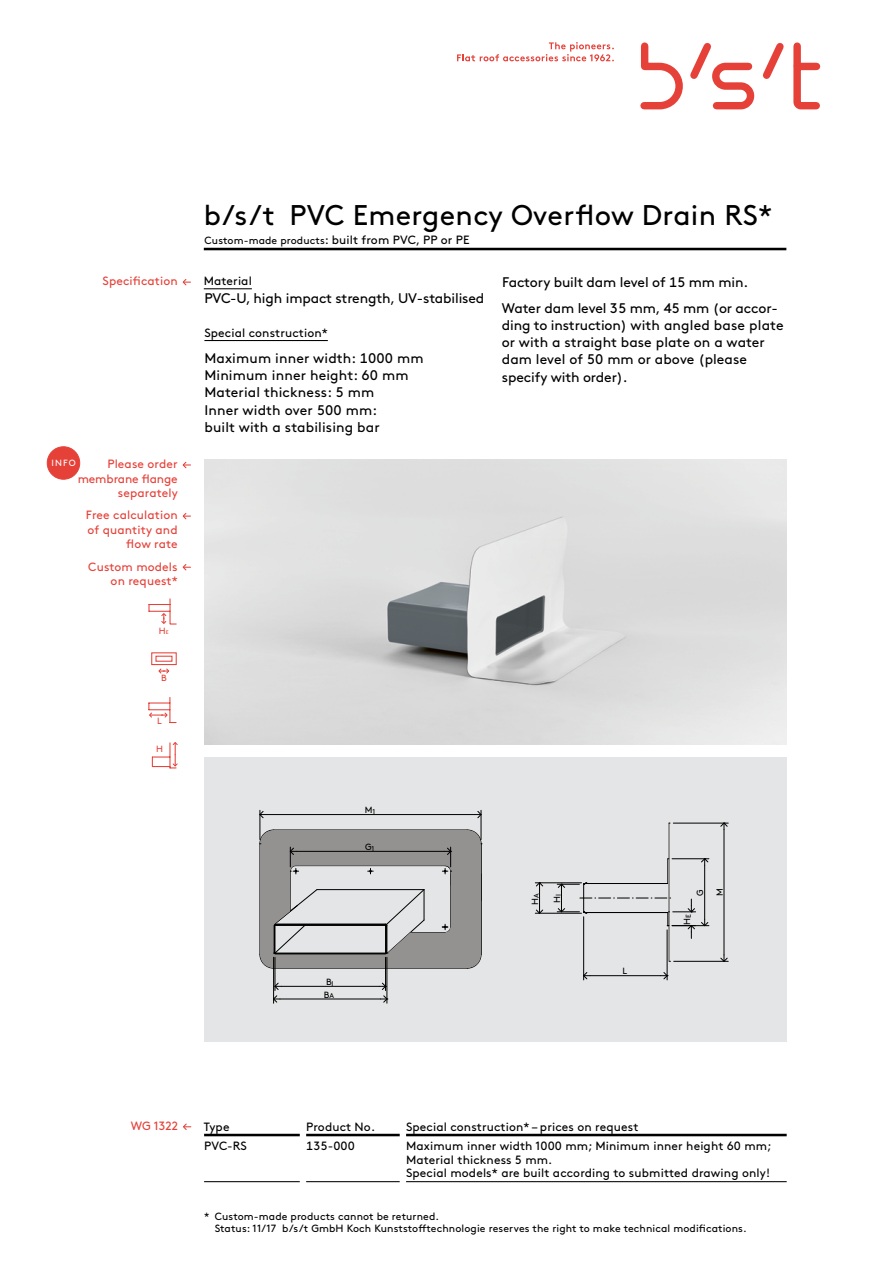
<style>
.page{position:relative;width:893px;height:1263px;background:#fff}
.page>*{position:absolute;margin:0;border:0;box-sizing:border-box;transform-origin:0 0}
.Head1_19_12_ohne_Unt{font:28.5px "Brown";letter-spacing:.01em;color:#000}
.Copy{font:13.95px/17.2px "Brown";letter-spacing:.005em;color:#000}
.Mini_6_5_8_5{font:12px/13.5px "Brown";letter-spacing:.01em;color:#000}
.Marginalie{font:12px/14.2px "Brown";letter-spacing:.01em;color:#e54139;text-align:right}
.Tabellencopy_Kopie{font:12px "Brown";letter-spacing:.01em;color:#000}
.Head2_8_12_mit_Unter{font:12px "Brown";letter-spacing:.01em;color:#000}
.Copy-2{font:12px "Brown";letter-spacing:.01em;color:#000}
.CopyHead{font:12px "Brown";letter-spacing:.01em;color:#000}
.Fussnoten{font:10.5px/12.8px "Brown";letter-spacing:.01em;color:#000}
.t1{font:9px/12.6px "Brown Pro";color:#000}
.t2{font:9px "Brown";color:#e54139}
.Marginalie-2{font:9px "Brown";color:#fff}
.s1{font-size:5.25px}
.s2{font-size:10.5px}
.s3{font-size:7.05px}
</style>
<div class="page">
<img style="left:204px;top:459px;width:583px;height:285px">
<svg style="left:640px;top:42px;width:181px;height:68px"></svg>
<svg style="left:457px;top:42px;width:157px;height:19px"></svg>
<div style="left:204px;top:757px;width:583px;height:285px;background:#e4e5e6"></div>
<hr style="left:275px;top:957px;width:1px;height:33px;background:#000">
<hr style="left:385px;top:957px;width:1px;height:33px;background:#000">
<hr style="left:281px;top:986px;width:98px;height:1px;background:#000">
<hr style="left:273px;top:957px;width:1px;height:46px;background:#000">
<hr style="left:387px;top:957px;width:1px;height:46px;background:#000">
<hr style="left:280px;top:999px;width:101px;height:1px;background:#000">
<svg style="left:273px;top:983px;width:8px;height:19px"></svg>
<svg style="left:379px;top:983px;width:9px;height:19px"></svg>
<svg style="left:259px;top:810px;width:223px;height:159px"></svg>
<hr style="left:668px;top:823px;width:1px;height:75px;background:#949290">
<hr style="left:669px;top:823px;width:1px;height:75px;background:#949290">
<hr style="left:668px;top:898px;width:1px;height:63px;background:#949290">
<hr style="left:669px;top:898px;width:1px;height:63px;background:#949290">
<hr style="left:535px;top:913px;width:46px;height:1px;background:#000">
<hr style="left:535px;top:882px;width:46px;height:1px;background:#000">
<svg style="left:536px;top:882px;width:7px;height:32px"></svg>
<hr style="left:583px;top:917px;width:1px;height:63px;background:#000">
<hr style="left:667px;top:930px;width:1px;height:50px;background:#000">
<hr style="left:590px;top:975px;width:71px;height:1px;background:#000">
<svg style="left:583px;top:972px;width:7px;height:7px"></svg>
<svg style="left:661px;top:972px;width:7px;height:7px"></svg>
<hr style="left:674px;top:961px;width:54px;height:1px;background:#000">
<hr style="left:673px;top:823px;width:55px;height:1px;background:#000">
<hr style="left:724px;top:829px;width:1px;height:126px;background:#000">
<svg style="left:720px;top:955px;width:8px;height:7px"></svg>
<svg style="left:720px;top:823px;width:8px;height:6px"></svg>
<hr style="left:672px;top:925px;width:37px;height:1px;background:#000">
<hr style="left:672px;top:858px;width:37px;height:1px;background:#000">
<svg style="left:557px;top:858px;width:151px;height:80px"></svg>
<hr style="left:204px;top:248px;width:582px;height:2px;background:#000">
<hr style="left:204px;top:288px;width:48px;height:1px;background:#000">
<hr style="left:204px;top:340px;width:124px;height:1px;background:#000">
<svg style="left:182px;top:279px;width:9px;height:7px"></svg>
<svg style="left:182px;top:461px;width:9px;height:8px"></svg>
<svg style="left:182px;top:513px;width:9px;height:7px"></svg>
<svg style="left:182px;top:564px;width:9px;height:7px"></svg>
<svg style="left:152px;top:742px;width:26px;height:26px"></svg>
<svg style="left:148px;top:697px;width:28px;height:26px"></svg>
<svg style="left:148px;top:598px;width:29px;height:27px"></svg>
<svg style="left:158px;top:668px;width:12px;height:6px"></svg>
<div style="left:155px;top:656px;width:17px;height:6px;border:1px solid #e54139"></div>
<div style="left:151px;top:652px;width:26px;height:13px;border:1px solid #e54139"></div>
<div style="left:47px;top:447px;width:33px;height:32px;background:#e54139;border-radius:50%"></div>
<div style="left:47px;top:447px;width:33px;height:32px;border:1px solid #e54139;border-radius:50%"></div>
<hr style="left:204px;top:1181px;width:96px;height:1px;background:#000">
<hr style="left:306px;top:1181px;width:94px;height:1px;background:#000">
<hr style="left:406px;top:1181px;width:381px;height:1px;background:#000">
<hr style="left:204px;top:1134px;width:96px;height:2px;background:#000">
<hr style="left:306px;top:1134px;width:94px;height:2px;background:#000">
<hr style="left:406px;top:1134px;width:381px;height:2px;background:#000">
<svg style="left:183px;top:1123px;width:8px;height:7px"></svg>
<p class="Marginalie" style="left:103px;top:273px;width:77px">Specification</p>
<p class="Marginalie" style="left:78px;top:456px;width:102px">Please order membrane flange separately</p>
<p class="Marginalie" style="left:86px;top:507px;width:93px">Free calculation of quantity and flow rate</p>
<p class="Marginalie" style="left:88px;top:558px;width:91px">Custom models on request*</p>
<p class="Marginalie-2" style="left:51px;top:456px;width:26px">INFO</p>
<p class="t2" style="left:159px;top:623px;width:11px">H<span class="s1">E</span></p>
<p class="t2" style="left:161px;top:671px;width:7px">B</p>
<p class="t2" style="left:157px;top:714px;width:6px">L</p>
<p class="t2" style="left:156px;top:742px;width:8px">H</p>
<p class="Head1_19_12_ohne_Unt" style="left:204px;top:194px;width:570px">b/s/t PVC Emergency Overflow Drain RS*</p>
<p class="Head2_8_12_mit_Unter" style="left:205px;top:230px;width:267px"><span class="s2">Custom-made products</span>: built from PVC, PP or PE</p>
<p class="CopyHead" style="left:204px;top:272px;width:50px">Material</p>
<p class="Copy" style="left:204px;top:288px;width:281px">PVC-U, high impact strength, UV-stabilised</p>
<p class="Copy-2" style="left:204px;top:324px;width:125px">Special construction*</p>
<p class="Copy" style="left:204px;top:348px;width:221px">Maximum inner width: 1000 mm<br>Minimum inner height: 60 mm<br>Material thickness: 5 mm<br>Inner width over 500 mm:<br>built with a stabilising bar</p>
<p class="Copy" style="left:502px;top:272px;width:248px">Factory built dam level of 15 mm min.</p>
<p class="Copy" style="left:502px;top:298px;width:283px">Water dam level 35 mm, 45 mm (or accor&shy;ding to instruction) with angled base plate or with a straight base plate on a water dam level of 50 mm or above (please specify with order).</p>
<p class="t1" style="left:365px;top:803px;width:12px">M<span class="s3">1</span></p>
<p class="t1" style="left:365px;top:840px;width:11px">G<span class="s3">1</span></p>
<p class="t1" style="left:324px;top:975px;width:12px">B<span class="s3">I<br></span>B<span class="s3">A</span></p>
<p class="t1" style="left:528px;top:905px;width:13px;rotate:-90deg">H<span class="s3">A</span></p>
<p class="t1" style="left:534px;top:902px;width:10px;rotate:-90deg">H<span class="s3">I</span></p>
<p class="t1" style="left:550px;top:902px;width:10px;rotate:-90deg">H<span class="s3">I</span></p>
<p class="t1" style="left:623px;top:964px;width:6px">L</p>
<p class="t1" style="left:696px;top:896px;width:9px;rotate:-90deg">M</p>
<p class="t1" style="left:693px;top:896px;width:8px;rotate:-90deg">G</p>
<p class="t1" style="left:680px;top:925px;width:12px;rotate:-90deg">H<span class="s3">E</span></p>
<p class="t1" style="left:712px;top:896px;width:9px;rotate:-90deg">M</p>
<p class="Marginalie" style="left:131px;top:1118px;width:49px">WG 1322</p>
<p class="Tabellencopy_Kopie" style="left:204px;top:1117px;width:27px">Type</p>
<p class="Tabellencopy_Kopie" style="left:306px;top:1117px;width:70px">Product No.</p>
<p class="Tabellencopy_Kopie" style="left:406px;top:1117px;width:234px">Special construction* – prices on request</p>
<p class="Tabellencopy_Kopie" style="left:204px;top:1137px;width:44px">PVC-RS</p>
<p class="Tabellencopy_Kopie" style="left:306px;top:1137px;width:50px">135-000</p>
<p class="Mini_6_5_8_5" style="left:406px;top:1138px;width:367px">Maximum inner width 1000 mm; Minimum inner height 60 mm;<br>Material thickness 5 mm.<br>Special models* are built according to submitted drawing only!</p>
<p class="Fussnoten" style="left:215px;top:1209px;width:533px;text-indent:-11px">* Custom-made products cannot be returned.<br>Status: 11/17 b/s/t GmbH Koch Kunststofftechnologie reserves the right to make technical modifications.</p>
</div>
